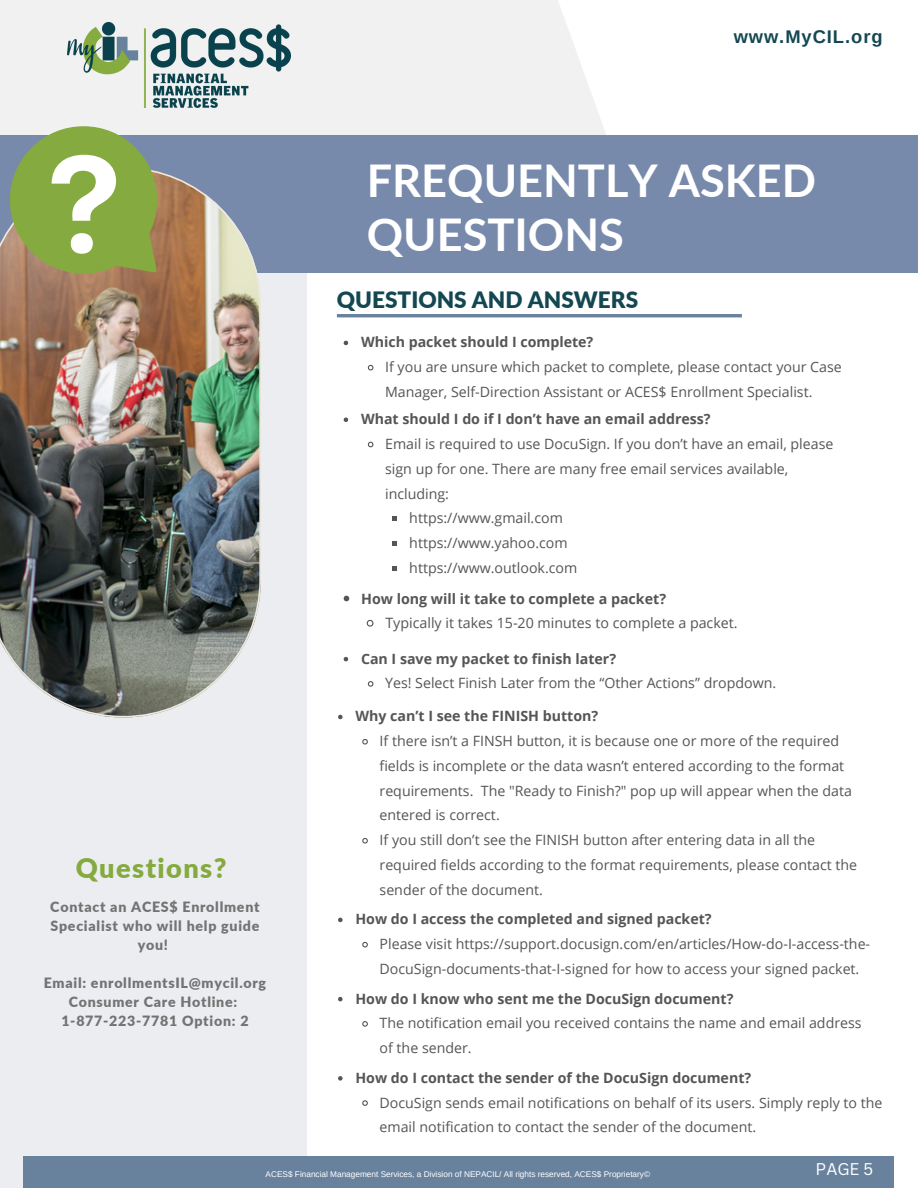
<style>
.page{position:relative;width:918px;height:1188px;background:#fff}
.page>*{position:absolute;margin:0;border:0;box-sizing:border-box;transform-origin:0 0}
.t1{font:700 45.15px/54px "Lato";color:#fff}
.t2{font:900 27.15px "Lato";letter-spacing:.05em;color:#85aa3f}
.t3{font:900 22.5px "Lato";color:#134752}
.t4{font:700 18.3px "Arimo";letter-spacing:.05em;color:#134752}
.t5{font:16.5px "Canva Sans";color:#fff}
.t6{font:14.25px/24.8px "Open Sans";color:#555}
.t7{font:700 14.25px "Open Sans";color:#555}
.t8{font:900 14.25px/19.2px "Lato";letter-spacing:.05em;color:#737373;text-align:center}
.t9{font:8.25px "Arimo";color:#fff}
</style>
<div class="page">
<div style="left:0;top:254px;width:307px;height:933px;background:#ebedf0"></div>
<div style="left:0;top:0;width:618px;height:167px;background:#ebebeb"></div>
<hr style="left:337px;top:314px;width:405px;height:3px;background:#68829d">
<img style="left:67px;top:23px;width:224px;height:84px">
<div style="left:0;top:135px;width:918px;height:138px;background:#788aab"></div>
<img style="left:0;top:171px;width:261px;height:547px">
<svg style="left:10px;top:126px;width:147px;height:148px"></svg>
<svg style="left:344px;top:341px;width:4px;height:4px"></svg>
<svg style="left:367px;top:364px;width:7px;height:7px"></svg>
<svg style="left:344px;top:418px;width:4px;height:4px"></svg>
<svg style="left:367px;top:441px;width:7px;height:7px"></svg>
<svg style="left:392px;top:517px;width:5px;height:4px"></svg>
<svg style="left:392px;top:541px;width:5px;height:5px"></svg>
<svg style="left:392px;top:566px;width:5px;height:5px"></svg>
<svg style="left:344px;top:596px;width:5px;height:5px"></svg>
<svg style="left:366px;top:619px;width:8px;height:8px"></svg>
<svg style="left:344px;top:657px;width:4px;height:4px"></svg>
<svg style="left:367px;top:681px;width:7px;height:6px"></svg>
<svg style="left:338px;top:715px;width:5px;height:4px"></svg>
<svg style="left:362px;top:739px;width:6px;height:6px"></svg>
<svg style="left:362px;top:838px;width:6px;height:6px"></svg>
<svg style="left:338px;top:918px;width:5px;height:4px"></svg>
<svg style="left:362px;top:941px;width:6px;height:7px"></svg>
<svg style="left:338px;top:997px;width:5px;height:4px"></svg>
<svg style="left:362px;top:1021px;width:6px;height:6px"></svg>
<svg style="left:338px;top:1076px;width:5px;height:5px"></svg>
<svg style="left:362px;top:1100px;width:6px;height:6px"></svg>
<div style="left:23px;top:1156px;width:871px;height:32px;background:#68829d"></div>
<p class="t4" style="left:734px;top:27px;width:150px">www.MyCIL.org</p>
<h1 class="t1" style="left:367px;top:153px;width:451px">FREQUENTLY ASKED<br>QUESTIONS</h1>
<h2 class="t2" style="left:76px;top:851px;width:152px">Questions?</h2>
<p class="t8" style="left:50px;top:896px;width:211px">Contact an ACES$ Enrollment<br>Specialist who will help guide you!</p>
<p class="t8" style="left:44px;top:973px;width:224px">Email: enrollmentsIL@mycil.org<br>Consumer Care Hotline:<br>1-877-223-7781 Option: 2</p>
<h3 class="t3" style="left:337px;top:286px;width:303px">QUESTIONS AND ANSWERS</h3>
<p class="t7" style="left:361px;top:332px;width:234px">Which packet should I complete?</p>
<p class="t6" style="left:385px;top:354px;width:458px">If you are unsure which packet to complete, please contact your Case<br>Manager, Self-Direction Assistant or ACES$ Enrollment Specialist.</p>
<p class="t7" style="left:361px;top:409px;width:351px">What should I do if I don’t have an email address?</p>
<p class="t6" style="left:385px;top:431px;width:450px">Email is required to use DocuSign. If you don’t have an email, please</p>
<p class="t6" style="left:385px;top:456px;width:405px">sign up for one. There are many free email services available,</p>
<p class="t6" style="left:385px;top:481px;width:65px">including:</p>
<p class="t6" style="left:409px;top:505px;width:155px">https://www.gmail.com</p>
<p class="t6" style="left:409px;top:530px;width:160px">https://www.yahoo.com</p>
<p class="t6" style="left:409px;top:555px;width:170px">https://www.outlook.com</p>
<p class="t7" style="left:361px;top:588px;width:307px">How long will it take to complete a packet?</p>
<p class="t6" style="left:385px;top:610px;width:354px">Typically it takes 15-20 minutes to complete a packet.</p>
<p class="t7" style="left:361px;top:648px;width:257px">Can I save my packet to finish later?</p>
<p class="t6" style="left:385px;top:670px;width:393px">Yes! Select Finish Later from the “Other Actions” dropdown.</p>
<p class="t7" style="left:355px;top:706px;width:244px">Why can’t I see the FINISH button?</p>
<p class="t6" style="left:380px;top:728px;width:479px">If there isn’t a FINSH button, it is because one or more of the required fields is incomplete or the data wasn’t entered according to the format requirements. The "Ready to Finish?" pop up will appear when the data entered is correct.<br>If you still don’t see the FINISH button after entering data in all the required fields according to the format requirements, please contact the sender of the document.</p>
<p class="t7" style="left:355px;top:909px;width:358px">How do I access the completed and signed packet?</p>
<p class="t6" style="left:380px;top:931px;width:492px">Please visit https://support.docusign.com/en/articles/How-do-I-access-the-<br>DocuSign-documents-that-I-signed for how to access your signed packet.</p>
<p class="t7" style="left:355px;top:988px;width:380px">How do I know who sent me the DocuSign document?</p>
<p class="t6" style="left:380px;top:1010px;width:484px">The notification email you received contains the name and email address of the sender.</p>
<p class="t7" style="left:355px;top:1068px;width:397px">How do I contact the sender of the DocuSign document?</p>
<p class="t6" style="left:380px;top:1090px;width:504px">DocuSign sends email notifications on behalf of its users. Simply reply to the email notification to contact the sender of the document.</p>
<p class="t9" style="left:266px;top:1170px;width:386px">ACES$ Financial Management Services, a Division of NEPACIL/ All rights reserved, ACES$ Proprietary©</p>
<p class="t5" style="left:816px;top:1158px;width:59px">PAGE 5</p>
</div>
